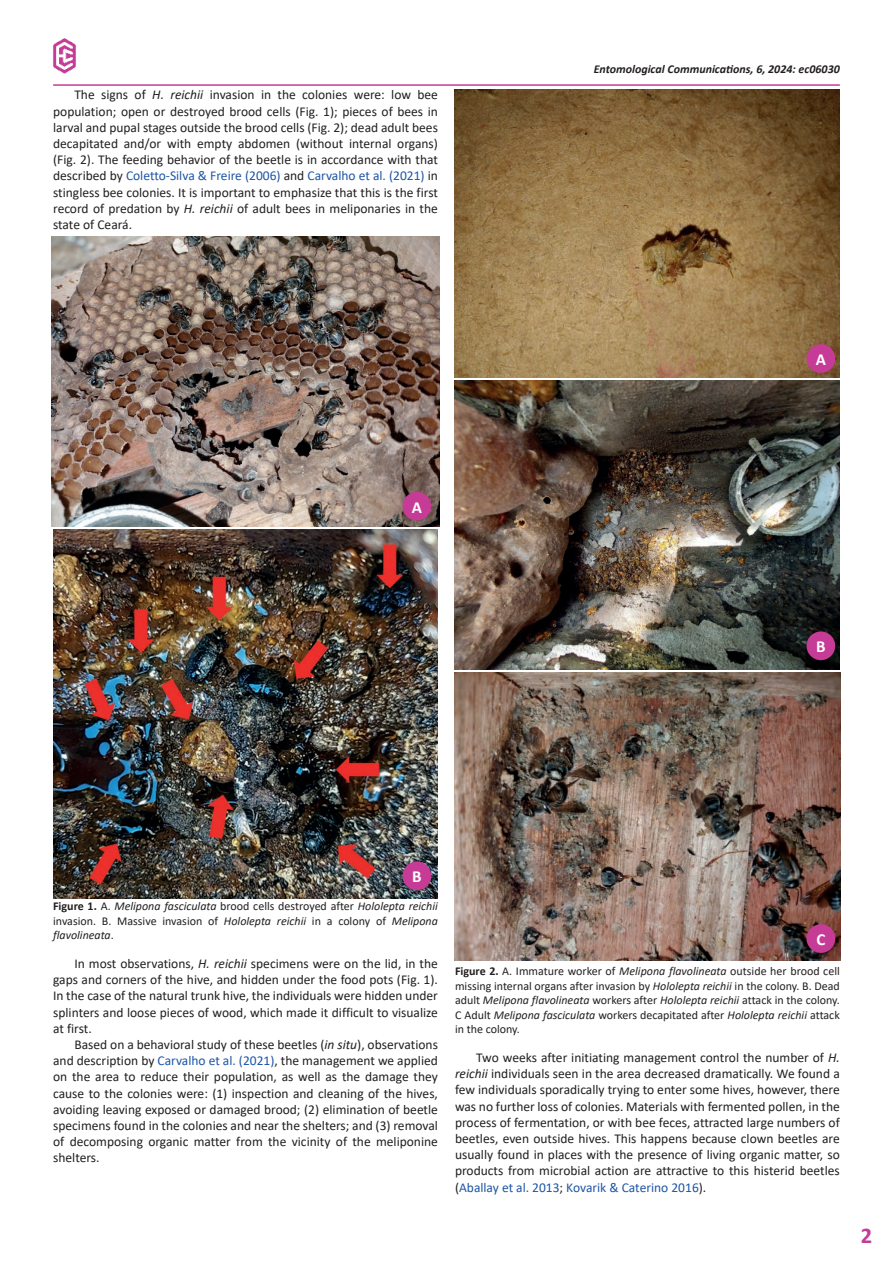
<style>
.page{position:relative;width:893px;height:1263px;background:#fff}
.page>*{position:absolute;margin:0;border:0;box-sizing:border-box;transform-origin:0 0}
.PageNumber{font:700 22.5px "Calibri";color:#c53b96}
.t1{font:700 16.8px "Calibri";color:#fff}
.t2{font:13.5px/16.2px "Calibri";color:#231f20;text-align:justify}
.Legend{font:12px/14.4px "Calibri";color:#231f20;text-align:justify}
.Legend-2{font:italic 12px/14.4px "Calibri";color:#231f20;text-align:justify}
.t3{font:italic 700 12px "Calibri";color:#231f20}
.s1{font-style:italic}
.s2{color:#1e56a6}
.s3{font-weight:700;font-style:normal}
.s4{font-style:normal}
.s5{font-weight:700}
</style>
<div class="page">
<hr style="left:53px;top:84px;width:787px;height:2px;background:#c53b96">
<img style="left:53px;top:38px;width:23px;height:36px">
<img style="left:52px;top:236px;width:387px;height:291px">
<img style="left:53px;top:529px;width:385px;height:369px">
<img style="left:455px;top:89px;width:385px;height:289px">
<img style="left:455px;top:381px;width:385px;height:288px">
<img style="left:455px;top:672px;width:385px;height:289px">
<div style="left:403px;top:492px;width:28px;height:29px;background:#c53b96;border-radius:50%"></div>
<div style="left:403px;top:861px;width:28px;height:29px;background:#c53b96;border-radius:50%"></div>
<div style="left:806px;top:344px;width:29px;height:29px;background:#c53b96;border-radius:50%"></div>
<div style="left:806px;top:631px;width:29px;height:29px;background:#c53b96;border-radius:50%"></div>
<div style="left:806px;top:924px;width:29px;height:29px;background:#c53b96;border-radius:50%"></div>
<p class="t2" style="left:53px;top:86px;width:386px;text-indent:21px">The signs of <span class="s1">H. reichii</span> invasion in the colonies were: low bee population; open or destroyed brood cells (Fig. 1); pieces of bees in larval and pupal stages outside the brood cells (Fig. 2); dead adult bees decapitated and/or with empty abdomen (without internal organs) (Fig. 2). The feeding behavior of the beetle is in accordance with that described by <span class="s2">Coletto-Silva &amp; Freire (2006)</span> and <span class="s2">Carvalho et al. (2021)</span> in stingless bee colonies. It is important to emphasize that this is the first record of predation by <span class="s1">H. reichii</span> of adult bees in meliponaries in the state of Ceará.</p>
<p class="t1" style="left:412px;top:495px;width:12px">A</p>
<p class="t3" style="left:594px;top:60px;width:248px">Entomological Communications, 6, 2024: ec06030</p>
<p class="t1" style="left:816px;top:347px;width:12px">A</p>
<p class="t1" style="left:816px;top:635px;width:11px">B</p>
<p class="t1" style="left:412px;top:865px;width:11px">B</p>
<p class="Legend-2" style="left:53px;top:898px;width:386px"><span class="s3">Figure 1.</span> <span class="s4">A.</span> Melipona fasciculata <span class="s4">brood cells destroyed after</span> Hololepta reichii <span class="s4">invasion. B. Massive invasion of</span> Hololepta reichii <span class="s4">in a colony of</span> Melipona flavolineata<span class="s4">.</span></p>
<p class="t2" style="left:53px;top:955px;width:386px;text-indent:21px">In most observations, <span class="s1">H. reichii</span> specimens were on the lid, in the gaps and corners of the hive, and hidden under the food pots (Fig. 1).<br>In the case of the natural trunk hive, the individuals were hidden under splinters and loose pieces of wood, which made it difficult to visualize at first.</p>
<p class="t2" style="left:53px;top:1036px;width:386px;text-indent:21px">Based on a behavioral study of these beetles (<span class="s1">in situ</span>), observations and description by <span class="s2">Carvalho et al. (2021)</span>, the management we applied on the area to reduce their population, as well as the damage they cause to the colonies were: (1) inspection and cleaning of the hives, avoiding leaving exposed or damaged brood; (2) elimination of beetle specimens found in the colonies and near the shelters; and (3) removal of decomposing organic matter from the vicinity of the meliponine shelters.</p>
<p class="t1" style="left:816px;top:927px;width:10px">C</p>
<p class="Legend" style="left:455px;top:964px;width:386px"><span class="s5">Figure 2.</span> A. Immature worker of <span class="s1">Melipona flavolineata</span> outside her brood cell missing internal organs after invasion by <span class="s1">Hololepta reichii</span> in the colony. B. Dead adult <span class="s1">Melipona flavolineata</span> workers after <span class="s1">Hololepta reichii</span> attack in the colony.<br>C Adult <span class="s1">Melipona fasciculata</span> workers decapitated after <span class="s1">Hololepta reichii</span> attack in the colony.</p>
<p class="t2" style="left:455px;top:1049px;width:386px;text-indent:21px">Two weeks after initiating management control the number of <span class="s1">H. reichii</span> individuals seen in the area decreased dramatically. We found a few individuals sporadically trying to enter some hives, however, there was no further loss of colonies. Materials with fermented pollen, in the process of fermentation, or with bee feces, attracted large numbers of beetles, even outside hives. This happens because clown beetles are usually found in places with the presence of living organic matter, so products from microbial action are attractive to this histerid beetles (<span class="s2">Aballay et al. 2013</span>; <span class="s2">Kovarik &amp; Caterino 2016</span>).</p>
<p class="PageNumber" style="left:861px;top:1219px;width:13px">2</p>
</div>
